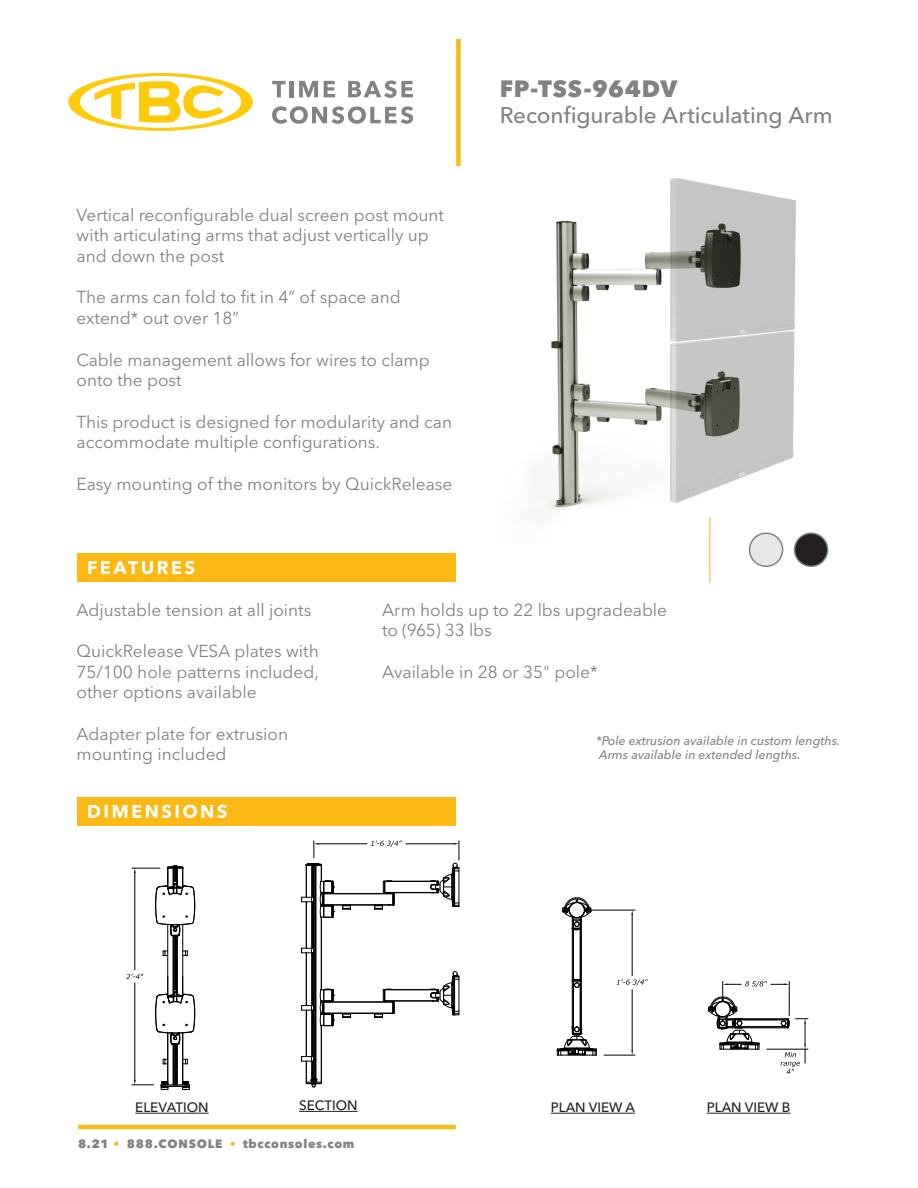
<style>
.page{position:relative;width:918px;height:1188px;background:#fff}
.page>*{position:absolute;margin:0;border:0;box-sizing:border-box;transform-origin:0 0}
.Section{font:900 23.4px "Avenir Next World";letter-spacing:.03em;color:#808285}
.Section-2{font:500 22.5px "Avenir Next World";letter-spacing:-.005em;color:#808285}
.t1{font:17.25px/20.7px "Avenir Next World";color:#808285}
.t2{font:500 13.5px "Avenir Next World";color:#231f20}
.t3{font:italic 500 12.45px "Avenir Next World";color:#808285}
.t4{font:900 12px "Avenir Next World";letter-spacing:.055em;color:#808285}
.s1{color:#fcb814}
</style>
<div class="page">
<img style="left:527px;top:178px;width:301px;height:366px">
<div style="left:77px;top:554px;width:379px;height:28px;background:#fcb814"></div>
<svg style="left:88px;top:561px;width:106px;height:13px"></svg>
<div style="left:77px;top:798px;width:379px;height:28px;background:#fcb814"></div>
<svg style="left:88px;top:805px;width:139px;height:13px"></svg>
<div style="left:456px;top:39px;width:5px;height:127px;background:#fcb814"></div>
<hr style="left:78px;top:1125px;width:378px;height:4px;background:#fcb814">
<svg style="left:272px;top:81px;width:14px;height:16px"></svg>
<hr style="left:289px;top:81px;width:4px;height:16px;background:#808285">
<svg style="left:299px;top:81px;width:19px;height:16px"></svg>
<svg style="left:324px;top:81px;width:11px;height:16px"></svg>
<svg style="left:348px;top:80px;width:65px;height:18px"></svg>
<svg style="left:272px;top:106px;width:141px;height:18px"></svg>
<hr style="left:710px;top:517px;width:1px;height:66px;background:#fcb814">
<hr style="left:299px;top:1111px;width:59px;height:1px;background:#231f20">
<hr style="left:135px;top:1113px;width:74px;height:1px;background:#231f20">
<hr style="left:551px;top:1113px;width:84px;height:1px;background:#231f20">
<svg style="left:68px;top:73px;width:185px;height:58px"></svg>
<div style="left:750px;top:533px;width:33px;height:33px;background:#e6e7e9;border-radius:50%"></div>
<div style="left:749px;top:532px;width:34px;height:35px;border:2px solid #808285;border-radius:50%"></div>
<div style="left:795px;top:533px;width:33px;height:33px;background:#231f20;border-radius:50%"></div>
<div style="left:794px;top:532px;width:34px;height:35px;border:2px solid #808285;border-radius:50%"></div>
<hr style="left:707px;top:1113px;width:84px;height:1px;background:#231f20">
<svg style="left:126px;top:840px;width:683px;height:251px"></svg>
<hr style="left:313px;top:865px;width:1px;height:214px;background:#000">
<hr style="left:312px;top:953px;width:1px;height:53px;background:#000">
<hr style="left:312px;top:1010px;width:1px;height:47px;background:#000">
<hr style="left:316px;top:865px;width:1px;height:214px;background:#000">
<hr style="left:314px;top:865px;width:1px;height:214px;background:#000">
<hr style="left:315px;top:865px;width:1px;height:214px;background:#000">
<svg style="left:301px;top:1056px;width:21px;height:32px"></svg>
<hr style="left:306px;top:1010px;width:1px;height:47px;background:#000">
<hr style="left:306px;top:953px;width:1px;height:53px;background:#000">
<hr style="left:321px;top:1026px;width:1px;height:56px;background:#000">
<hr style="left:321px;top:917px;width:1px;height:73px;background:#000">
<svg style="left:163px;top:1059px;width:4px;height:6px"></svg>
<svg style="left:183px;top:1059px;width:5px;height:6px"></svg>
<svg style="left:161px;top:1081px;width:29px;height:9px"></svg>
<hr style="left:177px;top:936px;width:1px;height:59px;background:#000">
<hr style="left:177px;top:1044px;width:1px;height:41px;background:#000">
<hr style="left:176px;top:936px;width:1px;height:54px;background:#000">
<hr style="left:176px;top:1044px;width:1px;height:41px;background:#000">
<hr style="left:173px;top:936px;width:1px;height:59px;background:#000">
<hr style="left:173px;top:1044px;width:1px;height:41px;background:#000">
<hr style="left:175px;top:1044px;width:1px;height:41px;background:#000">
<hr style="left:175px;top:936px;width:1px;height:54px;background:#000">
<hr style="left:174px;top:936px;width:1px;height:54px;background:#000">
<hr style="left:174px;top:1044px;width:1px;height:41px;background:#000">
<hr style="left:167px;top:1033px;width:1px;height:52px;background:#000">
<svg style="left:155px;top:977px;width:40px;height:68px"></svg>
<hr style="left:182px;top:1033px;width:1px;height:52px;background:#000">
<hr style="left:182px;top:925px;width:1px;height:71px;background:#000">
<hr style="left:134px;top:983px;width:1px;height:97px;background:#000">
<hr style="left:134px;top:873px;width:1px;height:97px;background:#000">
<svg style="left:132px;top:1080px;width:22px;height:5px"></svg>
<svg style="left:126px;top:974px;width:17px;height:5px"></svg>
<hr style="left:319px;top:843px;width:48px;height:1px;background:#000">
<hr style="left:167px;top:925px;width:1px;height:52px;background:#000">
<svg style="left:301px;top:948px;width:14px;height:6px"></svg>
<hr style="left:312px;top:902px;width:1px;height:46px;background:#000">
<hr style="left:306px;top:902px;width:1px;height:46px;background:#000">
<svg style="left:163px;top:951px;width:5px;height:5px"></svg>
<svg style="left:183px;top:951px;width:5px;height:5px"></svg>
<svg style="left:132px;top:866px;width:63px;height:70px"></svg>
<hr style="left:573px;top:929px;width:1px;height:51px;background:#000">
<hr style="left:580px;top:929px;width:1px;height:51px;background:#000">
<hr style="left:581px;top:928px;width:1px;height:53px;background:#000">
<hr style="left:572px;top:928px;width:1px;height:53px;background:#000">
<hr style="left:580px;top:981px;width:1px;height:52px;background:#000">
<hr style="left:573px;top:981px;width:1px;height:52px;background:#000">
<hr style="left:572px;top:981px;width:1px;height:46px;background:#000">
<hr style="left:581px;top:981px;width:1px;height:46px;background:#000">
<svg style="left:572px;top:979px;width:10px;height:9px"></svg>
<svg style="left:562px;top:898px;width:30px;height:33px"></svg>
<svg style="left:557px;top:1027px;width:40px;height:29px"></svg>
<hr style="left:585px;top:910px;width:50px;height:1px;background:#000">
<hr style="left:604px;top:1055px;width:31px;height:1px;background:#000">
<hr style="left:632px;top:915px;width:1px;height:61px;background:#000">
<hr style="left:632px;top:990px;width:1px;height:60px;background:#000">
<svg style="left:617px;top:979px;width:31px;height:7px"></svg>
<svg style="left:708px;top:981px;width:100px;height:93px"></svg>
<svg style="left:342px;top:1014px;width:9px;height:4px"></svg>
<hr style="left:324px;top:1002px;width:69px;height:1px;background:#000">
<hr style="left:328px;top:1013px;width:61px;height:1px;background:#000">
<svg style="left:301px;top:989px;width:33px;height:38px"></svg>
<svg style="left:374px;top:971px;width:86px;height:47px"></svg>
<svg style="left:342px;top:906px;width:9px;height:4px"></svg>
<hr style="left:324px;top:893px;width:69px;height:1px;background:#000">
<hr style="left:324px;top:894px;width:69px;height:1px;background:#000">
<hr style="left:324px;top:904px;width:69px;height:1px;background:#000">
<hr style="left:328px;top:905px;width:61px;height:1px;background:#000">
<svg style="left:301px;top:841px;width:33px;height:77px"></svg>
<svg style="left:371px;top:841px;width:89px;height:69px"></svg>
<p class="t1" style="left:77px;top:205px;width:369px">Vertical reconfigurable dual screen post mount with articulating arms that adjust vertically up and down the post</p>
<p class="t1" style="left:77px;top:287px;width:326px">The arms can fold to fit in 4” of space and extend* out over 18”</p>
<p class="t1" style="left:77px;top:349px;width:355px">Cable management allows for wires to clamp onto the post</p>
<p class="t1" style="left:77px;top:412px;width:377px">This product is designed for modularity and can</p>
<p class="t1" style="left:77px;top:432px;width:305px">accommodate multiple configurations.</p>
<p class="t1" style="left:77px;top:474px;width:377px">Easy mounting of the monitors by QuickRelease</p>
<p class="Section" style="left:500px;top:75px;width:179px">FP-TSS-964DV</p>
<p class="Section-2" style="left:500px;top:102px;width:335px">Reconfigurable Articulating Arm</p>
<p class="t1" style="left:77px;top:599px;width:236px">Adjustable tension at all joints</p>
<p class="t1" style="left:77px;top:641px;width:244px">QuickRelease VESA plates with<br>75/100 hole patterns included,</p>
<p class="t1" style="left:77px;top:682px;width:182px">other options available</p>
<p class="t1" style="left:77px;top:724px;width:213px">Adapter plate for extrusion mounting included</p>
<p class="t1" style="left:382px;top:599px;width:287px">Arm holds up to 22 lbs upgradeable to (965) 33 lbs</p>
<p class="t1" style="left:382px;top:662px;width:217px">Available in 28 or 35" pole*</p>
<p class="t3" style="left:596px;top:731px;width:246px">*Pole extrusion available in custom lengths.</p>
<p class="t3" style="left:599px;top:744px;width:203px">Arms available in extended lengths.</p>
<p class="t2" style="left:135px;top:1099px;width:75px">ELEVATION</p>
<p class="t2" style="left:299px;top:1097px;width:60px">SECTION</p>
<p class="t2" style="left:551px;top:1099px;width:86px">PLAN VIEW A</p>
<p class="t4" style="left:78px;top:1136px;width:278px">8.21 <span class="s1">•</span> 888.CONSOLE <span class="s1">•</span> tbcconsoles.com</p>
<p class="t2" style="left:707px;top:1099px;width:85px">PLAN VIEW B</p>
</div>
